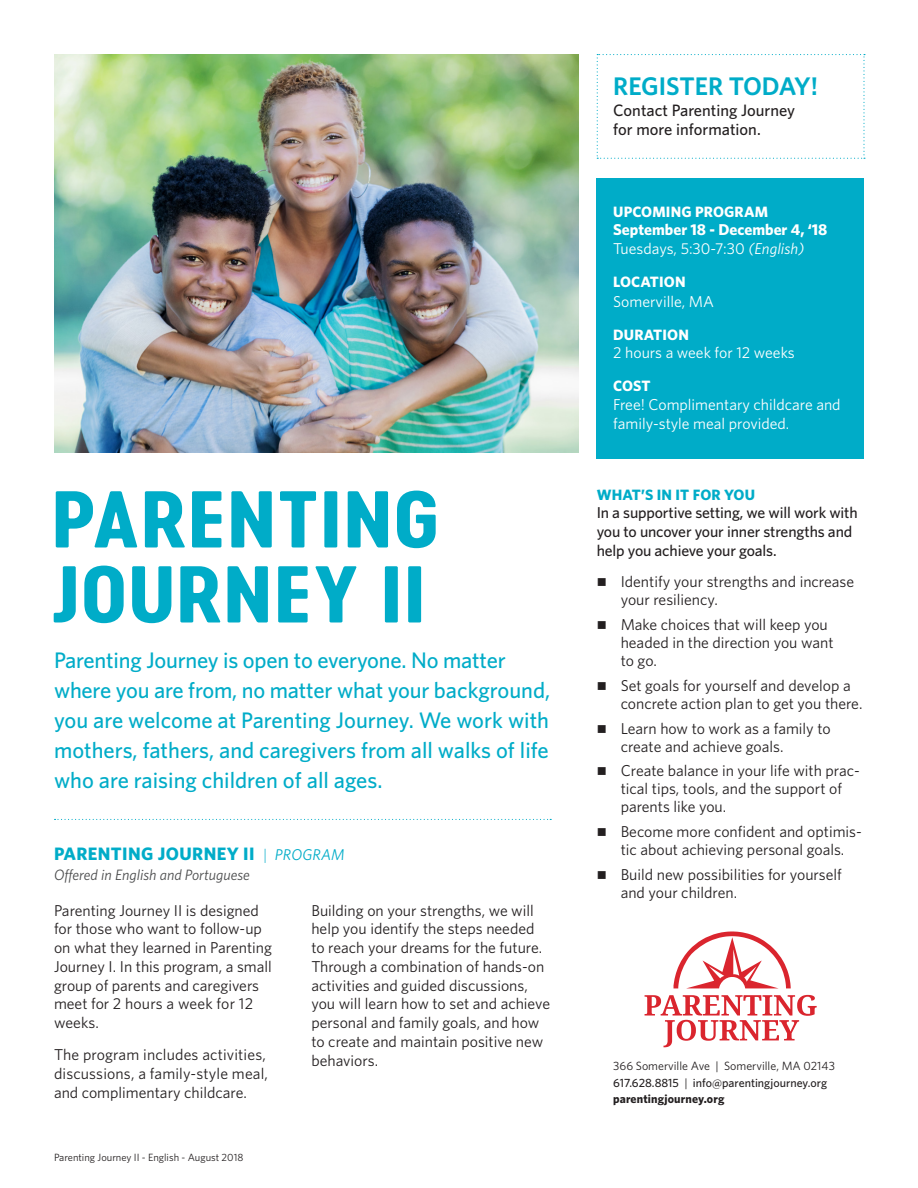
<style>
.page{position:relative;width:918px;height:1188px;background:#fff}
.page>*{position:absolute;margin:0;border:0;box-sizing:border-box;transform-origin:0 0}
.t1{font:75px/75px "Cervo Neue Bold Neue";letter-spacing:.01em;color:#00acc8;scale:1.2 1}
.t2{font:600 25.5px "Whitney";color:#00acc8}
.t3{font:500 22.5px/30px "Whitney";letter-spacing:-.01em;color:#00acc8}
.Info_Header{font:700 18px "Whitney";letter-spacing:.02em;color:#00acc8}
.t4{font:500 16.5px/19.5px "Whitney";color:#231f20}
.body_copy{font:15.75px/18.8px "Whitney";color:#231f20}
.body_copy-2{font:500 15.75px/18.8px "Whitney";letter-spacing:-.01em;color:#231f20}
.body_copy-3{font:15.75px/18.8px "Whitney";color:#fff}
.body_copy-4{font:700 15.75px/18.8px "Whitney";color:#fff}
.body_copy-5{font:700 15px "Whitney";letter-spacing:.01em;color:#fff}
.t5{font:italic 15px "Whitney";color:#4b4c4d}
.t6{font:700 15px "Whitney";letter-spacing:.01em;color:#00acc8}
.body_copy-6{font:500 12px/16.5px "Whitney";color:#231f20}
.body_copy-7{font:10.5px "Whitney";color:#231f20}
.s1{font-weight:300;font-size:15.6px}
.s2{font-weight:400;font-style:italic;font-size:15.6px}
.s3{font-weight:400}
.s4{font-weight:400;font-style:italic}
.s5{font-weight:700}
</style>
<div class="page">
<img style="left:54px;top:54px;width:525px;height:399px">
<div style="left:597px;top:178px;width:267px;height:281px;background:#00acc8"></div>
<svg style="left:55px;top:819px;width:496px;height:1px"></svg>
<svg style="left:597px;top:54px;width:268px;height:105px"></svg>
<svg style="left:674px;top:932px;width:117px;height:57px"></svg>
<svg style="left:645px;top:995px;width:172px;height:52px"></svg>
<p class="t1" style="left:51px;top:482px;width:326px">PARENTING<br>JOURNEY II</p>
<p class="t3" style="left:54px;top:644px;width:498px">Parenting Journey is open to everyone. No matter where you are from, no matter what your background, you are welcome at Parenting Journey. We work with mothers, fathers, and caregivers from all walks of life who are raising children of all ages.</p>
<p class="Info_Header" style="left:54px;top:843px;width:292px">PARENTING JOURNEY II <span class="s1">|</span> <span class="s2">PROGRAM</span></p>
<p class="t5" style="left:54px;top:866px;width:197px">Offered in English and Portuguese</p>
<p class="body_copy" style="left:54px;top:901px;width:220px">Parenting Journey II is designed for those who want to follow-up on what they learned in Parenting<br>Journey I. In this program, a small group of parents and caregivers meet for 2 hours a week for 12 weeks.</p>
<p class="body_copy" style="left:54px;top:1045px;width:216px">The program includes activities, discussions, a family-style meal, and complimentary childcare.</p>
<p class="body_copy-7" style="left:54px;top:1151px;width:191px">Parenting Journey II - English - August 2018</p>
<p class="body_copy" style="left:311px;top:901px;width:240px">Building on your strengths, we will help you identify the steps needed to reach your dreams for the future.<br>Through a combination of hands-on activities and guided discussions, you will learn how to set and achieve personal and family goals, and how to create and maintain positive new behaviors.</p>
<p class="t2" style="left:613px;top:70px;width:206px">REGISTER TODAY!</p>
<p class="t4" style="left:613px;top:100px;width:183px">Contact Parenting Journey for more information.</p>
<h1 class="body_copy-5" style="left:613px;top:202px;width:156px">UPCOMING PROGRAM</h1>
<p class="body_copy-4" style="left:613px;top:220px;width:216px">September 18 - December 4, ‘18<br><span class="s3">Tuesdays, 5:30-7:30</span> <span class="s4">(English)</span></p>
<p class="body_copy-5" style="left:613px;top:273px;width:74px">LOCATION</p>
<p class="body_copy-3" style="left:613px;top:291px;width:102px">Somerville, MA</p>
<p class="body_copy-5" style="left:613px;top:325px;width:77px">DURATION</p>
<p class="body_copy-3" style="left:613px;top:343px;width:183px">2 hours a week for 12 weeks</p>
<p class="body_copy-5" style="left:613px;top:377px;width:39px">COST</p>
<p class="body_copy-3" style="left:613px;top:395px;width:229px">Free! Complimentary childcare and family-style meal provided.</p>
<h1 class="t6" style="left:597px;top:485px;width:160px">WHAT’S IN IT FOR YOU</h1>
<p class="body_copy-2" style="left:597px;top:503px;width:263px">In a supportive setting, we will work with you to uncover your inner strengths and help you achieve your goals.</p>
<p class="body_copy" style="left:621px;top:572px;width:235px;line-height:18px">Identify your strengths and increase your resiliency.</p>
<p class="body_copy" style="left:621px;top:615px;width:214px;line-height:18px">Make choices that will keep you headed in the direction you want to go.</p>
<p class="body_copy" style="left:621px;top:676px;width:243px;line-height:18px">Set goals for yourself and develop a concrete action plan to get you there.</p>
<p class="body_copy" style="left:621px;top:719px;width:212px;line-height:18px">Learn how to work as a family to create and achieve goals.</p>
<p class="body_copy" style="left:621px;top:761px;width:241px;line-height:18px">Create balance in your life with prac&shy;tical tips, tools, and the support of parents like you.</p>
<p class="body_copy" style="left:621px;top:822px;width:243px;line-height:18px">Become more confident and optimis&shy;tic about achieving personal goals.</p>
<p class="body_copy" style="left:621px;top:865px;width:223px;line-height:18px">Build new possibilities for yourself and your children.</p>
<p class="body_copy-6" style="left:613px;top:1057px;width:223px"><span class="s3">366 Somerville Ave | Somerville, MA 02143<br></span>617.628.8815 <span class="s3">|</span> info@parentingjourney.org <span class="s5">parentingjourney.org</span></p>
</div>
